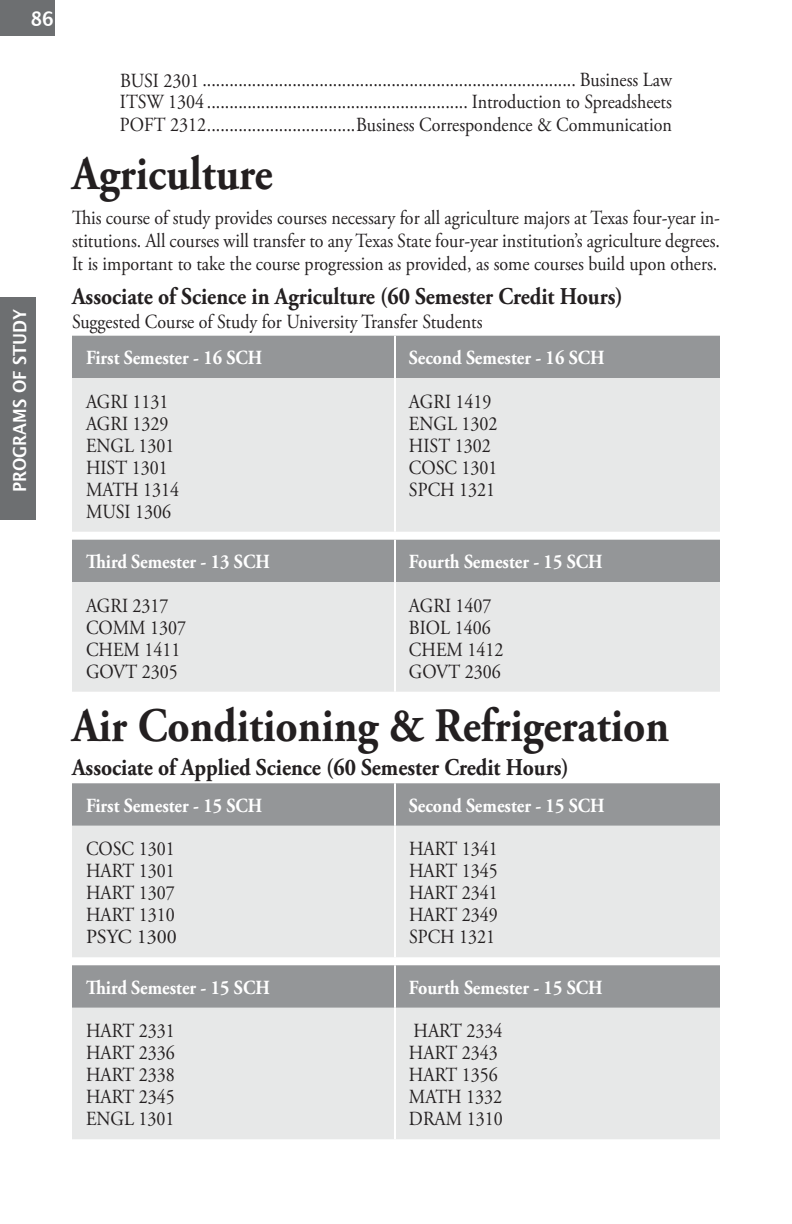
<style>
.page{position:relative;width:792px;height:1224px;background:#fff}
.page>*{position:absolute;margin:0;border:0;box-sizing:border-box;transform-origin:0 0}
.Courses_Title{font:700 48px "Adobe Garamond Pro";color:#231f20;scale:.9 1}
.Subhead{font:700 24px "Adobe Garamond Pro";color:#231f20;scale:.9 1}
.Main_Text{font:20px "Adobe Garamond Pro";color:#231f20;scale:.9 1}
.Semesters{font:20px "Adobe Garamond Pro";color:#231f20;scale:.9 1}
.List_Leaders{font:20px/23px "Adobe Garamond Pro";color:#231f20;text-align:justify;scale:.9 1}
.Main_Text-2{font:700 20px "Adobe Garamond Pro";color:#fff;scale:.9 1}
.Main_Text-3{font:20px "Adobe Garamond Pro";color:#231f20}
.Main_Text-4{font:700 20px "Lucida Grande";color:#fff;scale:.9 1}
.Main_Text-5{font:700 18px "Lucida Grande";color:#fff;scale:.9 1}
</style>
<div class="page">
<div style="left:0;top:297px;width:36px;height:223px;background:#6d6f71"></div>
<div style="left:0;top:0;width:54px;height:36px;background:#6d6f71"></div>
<div style="left:72px;top:336px;width:648px;height:42px;background:#949698"></div>
<div style="left:72px;top:378px;width:648px;height:154px;background:#e7e8e8"></div>
<hr style="left:394px;top:336px;width:2px;height:42px;background:#fff">
<hr style="left:394px;top:378px;width:2px;height:154px;background:#fff">
<div style="left:72px;top:540px;width:648px;height:42px;background:#949698"></div>
<div style="left:72px;top:582px;width:648px;height:110px;background:#e7e8e8"></div>
<hr style="left:394px;top:540px;width:2px;height:42px;background:#fff">
<hr style="left:394px;top:582px;width:2px;height:110px;background:#fff">
<div style="left:72px;top:783px;width:648px;height:43px;background:#949698"></div>
<div style="left:72px;top:826px;width:648px;height:131px;background:#e7e8e8"></div>
<hr style="left:394px;top:783px;width:2px;height:43px;background:#fff">
<hr style="left:394px;top:826px;width:2px;height:131px;background:#fff">
<div style="left:72px;top:965px;width:648px;height:43px;background:#949698"></div>
<div style="left:72px;top:1008px;width:648px;height:131px;background:#e7e8e8"></div>
<hr style="left:394px;top:965px;width:2px;height:43px;background:#fff">
<hr style="left:394px;top:1008px;width:2px;height:131px;background:#fff">
<p class="Main_Text-4" style="left:30px;top:3px;width:28px">86</p>
<p class="Main_Text-5" style="left:5px;top:492px;width:205px;rotate:-90deg">PROGRAMS OF STUDY</p>
<p class="Semesters" style="left:120px;top:68px;width:615px">BUSI 2301 ................................................................................... Business Law</p>
<p class="Semesters" style="left:120px;top:90px;width:615px">ITSW 1304 .......................................................... Introduction to Spreadsheets</p>
<p class="Semesters" style="left:120px;top:113px;width:615px">POFT 2312.................................Business Correspondence &amp; Communication</p>
<p class="Courses_Title" style="left:72px;top:146px;width:224px">Agriculture</p>
<p class="List_Leaders" style="left:72px;top:207px;width:721px">This course of study provides courses necessary for all agriculture majors at Texas four-year in&shy;stitutions. All courses will transfer to any Texas State four-year institution’s agriculture degrees.<br>It is important to take the course progression as provided, as some courses build upon others.</p>
<p class="Subhead" style="left:72px;top:282px;width:613px">Associate of Science in Agriculture (60 Semester Credit Hours)</p>
<p class="Main_Text" style="left:72px;top:309px;width:458px">Suggested Course of Study for University Transfer Students</p>
<p class="Main_Text-2" style="left:86px;top:346px;width:198px">First Semester - 16 SCH</p>
<p class="Main_Text-2" style="left:409px;top:346px;width:219px">Second Semester - 16 SCH</p>
<p class="Main_Text" style="left:86px;top:389px;width:93px">AGRI 1131</p>
<p class="Main_Text" style="left:86px;top:411px;width:93px">AGRI 1329</p>
<p class="Main_Text" style="left:86px;top:433px;width:100px">ENGL 1301</p>
<p class="Main_Text" style="left:86px;top:455px;width:92px">HIST 1301</p>
<p class="Main_Text" style="left:86px;top:477px;width:105px">MATH 1314</p>
<p class="Main_Text" style="left:86px;top:499px;width:96px">MUSI 1306</p>
<p class="Main_Text" style="left:409px;top:389px;width:93px">AGRI 1419</p>
<p class="Main_Text" style="left:409px;top:411px;width:100px">ENGL 1302</p>
<p class="Main_Text" style="left:409px;top:433px;width:92px">HIST 1302</p>
<p class="Main_Text" style="left:409px;top:455px;width:100px">COSC 1301</p>
<p class="Main_Text" style="left:409px;top:477px;width:97px">SPCH 1321</p>
<p class="Main_Text-2" style="left:86px;top:550px;width:206px">Third Semester - 13 SCH</p>
<p class="Main_Text-2" style="left:409px;top:550px;width:217px">Fourth Semester - 15 SCH</p>
<p class="Main_Text" style="left:86px;top:593px;width:93px">AGRI 2317</p>
<p class="Main_Text" style="left:86px;top:615px;width:113px">COMM 1307</p>
<p class="Main_Text" style="left:86px;top:637px;width:106px">CHEM 1411</p>
<p class="Main_Text" style="left:86px;top:659px;width:104px">GOVT 2305</p>
<p class="Main_Text" style="left:409px;top:593px;width:93px">AGRI 1407</p>
<p class="Main_Text" style="left:409px;top:615px;width:92px">BIOL 1406</p>
<p class="Main_Text" style="left:409px;top:637px;width:106px">CHEM 1412</p>
<p class="Main_Text" style="left:409px;top:659px;width:104px">GOVT 2306</p>
<p class="Courses_Title" style="left:72px;top:698px;width:665px">Air Conditioning &amp; Refrigeration</p>
<p class="Subhead" style="left:72px;top:754px;width:553px">Associate of Applied Science (60 Semester Credit Hours)</p>
<p class="Main_Text-2" style="left:86px;top:794px;width:198px">First Semester - 15 SCH</p>
<p class="Main_Text-2" style="left:409px;top:794px;width:219px">Second Semester - 15 SCH</p>
<p class="Main_Text" style="left:86px;top:837px;width:100px">COSC 1301</p>
<p class="Main_Text" style="left:86px;top:859px;width:100px">HART 1301</p>
<p class="Main_Text" style="left:86px;top:881px;width:100px">HART 1307</p>
<p class="Main_Text" style="left:86px;top:903px;width:100px">HART 1310</p>
<p class="Main_Text-3" style="left:86px;top:925px;width:92px">PSYC 1300</p>
<p class="Main_Text" style="left:409px;top:837px;width:100px">HART 1341</p>
<p class="Main_Text" style="left:409px;top:859px;width:100px">HART 1345</p>
<p class="Main_Text" style="left:409px;top:881px;width:100px">HART 2341</p>
<p class="Main_Text" style="left:409px;top:903px;width:100px">HART 2349</p>
<p class="Main_Text" style="left:409px;top:925px;width:97px">SPCH 1321</p>
<p class="Main_Text-2" style="left:86px;top:976px;width:206px">Third Semester - 15 SCH</p>
<p class="Main_Text-2" style="left:409px;top:976px;width:217px">Fourth Semester - 15 SCH</p>
<p class="Main_Text" style="left:86px;top:1019px;width:100px">HART 2331</p>
<p class="Main_Text" style="left:86px;top:1041px;width:100px">HART 2336</p>
<p class="Main_Text" style="left:86px;top:1063px;width:100px">HART 2338</p>
<p class="Main_Text" style="left:86px;top:1085px;width:100px">HART 2345</p>
<p class="Main_Text" style="left:86px;top:1107px;width:100px">ENGL 1301</p>
<p class="Main_Text" style="left:413px;top:1019px;width:100px">HART 2334</p>
<p class="Main_Text" style="left:409px;top:1041px;width:100px">HART 2343</p>
<p class="Main_Text" style="left:409px;top:1063px;width:100px">HART 1356</p>
<p class="Main_Text" style="left:409px;top:1085px;width:105px">MATH 1332</p>
<p class="Main_Text" style="left:409px;top:1107px;width:106px">DRAM 1310</p>
</div>
